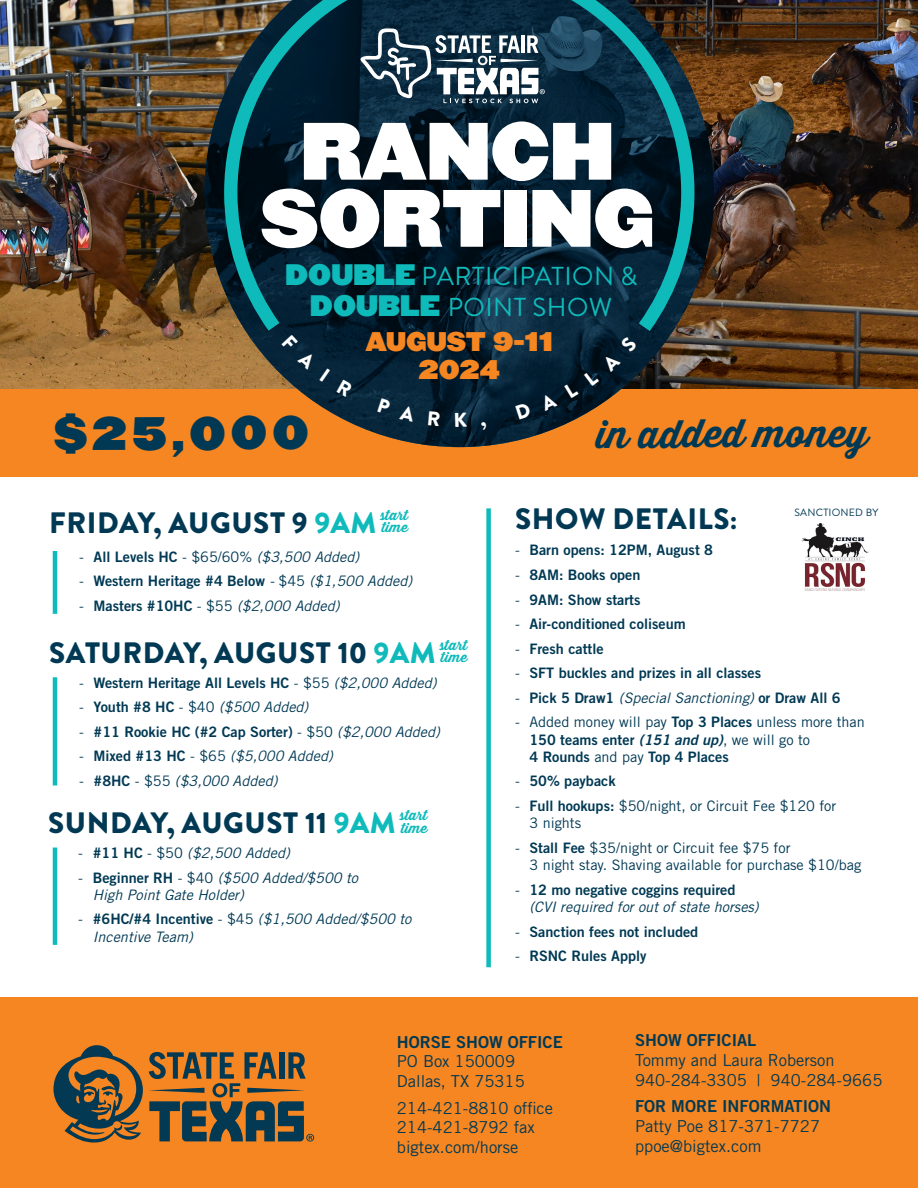
<style>
.page{position:relative;width:918px;height:1188px;background:#fff}
.page>*{position:absolute;margin:0;border:0;box-sizing:border-box;transform-origin:0 0}
.t1{font:70.95px/67.1px "Champion Heviweight";color:#fff;text-align:center}
.t2{font:40.95px "Champion Heviweight";color:#013954}
.t3{font:700 38.55px "Thirsty Script";color:#013954}
.t4{font:900 29.55px "Brandon Grotesque";letter-spacing:.02em;color:#013954}
.t5{font:25.95px/30.6px "Brandon Grotesque";letter-spacing:.02em;color:#0fbaba;text-align:center}
.t6{font:23.55px "Champion Heviweight";color:#f58621}
.t7{font:16.5px "Trade Gothic LT Std";color:#033953}
.Paragraph_Style_1{font:16.5px "Trade Gothic LT Std";color:#013954}
.Paragraph_Style_1-2{font:16.5px "Trade Gothic LT Std Bd 2";color:#013954}
.t8{font:16.5px "Trade Gothic LT Std Bd 2";color:#033953}
.t9{font:14.4px "Trade Gothic LT Std Bd 2";color:#013954}
.t10{font:italic 14.4px/17.4px "Trade Gothic LT Std";color:#013954}
.t11{font:14.4px/17.4px "Trade Gothic LT Std";color:#013954}
.t12{font:700 13.95px/12.5px "Thirsty Script";color:#0fbaba}
.t13{font:10.5px "Brandon Grotesque";letter-spacing:.02em;color:#013954}
.s1{font-family:"Champion Heviweight"}
.s2{color:#0fbaba}
.s3{font-family:"Trade Gothic LT Std"}
.s4{font-family:"Trade Gothic LT Std";font-style:italic}
.s5{font-family:"Trade Gothic LT Std Bd 2"}
.s6{font-family:"Trade Gothic LT Std Bd 2 Obl"}
.s7{font-style:normal}
.s8{font-family:"Trade Gothic LT Std Bd 2";font-style:normal}
</style>
<div class="page">
<img style="left:714px;top:0;width:204px;height:389px">
<img style="left:0;top:0;width:205px;height:389px">
<div style="left:0;top:389px;width:918px;height:87px;background:#f58621"></div>
<div style="left:0;top:998px;width:918px;height:190px;background:#f58621"></div>
<svg style="left:53px;top:1045px;width:261px;height:98px"></svg>
<img style="left:801px;top:523px;width:67px;height:67px">
<svg style="left:205px;top:0;width:509px;height:447px"></svg>
<svg style="left:217px;top:0;width:484px;height:346px;background:#112f3c"></svg>
<hr style="left:53px;top:551px;width:4px;height:63px;background:#0fbaba">
<div style="left:486px;top:508px;width:5px;height:459px;background:#0fbaba"></div>
<hr style="left:53px;top:677px;width:4px;height:109px;background:#0fbaba">
<hr style="left:53px;top:848px;width:4px;height:97px;background:#0fbaba">
<div style="left:282px;top:335px;width:48px;height:47px;background:#062439"></div>
<svg style="left:337px;top:379px;width:16px;height:18px"></svg>
<svg style="left:377px;top:398px;width:14px;height:17px"></svg>
<svg style="left:399px;top:405px;width:17px;height:17px"></svg>
<svg style="left:428px;top:411px;width:12px;height:15px"></svg>
<svg style="left:455px;top:413px;width:12px;height:14px"></svg>
<svg style="left:481px;top:422px;width:6px;height:8px"></svg>
<svg style="left:515px;top:402px;width:16px;height:17px"></svg>
<svg style="left:539px;top:392px;width:19px;height:19px"></svg>
<svg style="left:564px;top:336px;width:73px;height:62px;background:#0d1f2a"></svg>
<p class="t1" style="left:261px;top:119px;width:395px">RANCH<br>SORTING</p>
<p class="t5" style="left:286px;top:261px;width:353px"><span class="s1">DOUBLE</span> PARTICIPATION &amp;<br><span class="s1">DOUBLE</span> POINT SHOW</p>
<p class="t6" style="left:366px;top:323px;width:189px">AUGUST 9-11</p>
<p class="t6" style="left:419px;top:350px;width:83px">2024</p>
<p class="t2" style="left:54px;top:400px;width:256px">$25,000</p>
<p class="t3" style="left:596px;top:405px;width:273px">in added money</p>
<p class="t4" style="left:49px;top:501px;width:329px">FRIDAY, AUGUST 9 <span class="s2">9AM</span></p>
<p class="t12" style="left:380px;top:508px;width:29px">start time</p>
<p class="t4" style="left:515px;top:498px;width:224px">SHOW DETAILS:</p>
<p class="t9" style="left:515px;top:541px;width:200px"><span class="s3">-</span> Barn opens: 12PM, August 8</p>
<p class="t9" style="left:515px;top:566px;width:127px"><span class="s3">-</span> 8AM: Books open</p>
<p class="t9" style="left:515px;top:590px;width:127px"><span class="s3">-</span> 9AM: Show starts</p>
<p class="t9" style="left:515px;top:615px;width:172px"><span class="s3">-</span> Air-conditioned coliseum</p>
<p class="t9" style="left:515px;top:640px;width:90px"><span class="s3">-</span> Fresh cattle</p>
<p class="t9" style="left:515px;top:664px;width:248px"><span class="s3">-</span> SFT buckles and prizes in all classes</p>
<p class="t9" style="left:515px;top:689px;width:327px"><span class="s3">-</span> Pick 5 Draw1 <span class="s4">(Special Sanctioning)</span> or Draw All 6</p>
<p class="t11" style="left:529px;top:713px;width:337px;text-indent:-14px">- Added money will pay <span class="s5">Top 3 Places</span> unless more than<br><span class="s5">150 teams enter</span> <span class="s6">(151 and up)</span>, we will go to<br><span class="s5">4 Rounds</span> and pay <span class="s5">Top 4 Places</span></p>
<p class="t9" style="left:515px;top:772px;width:102px"><span class="s3">-</span> 50% payback</p>
<p class="t11" style="left:529px;top:797px;width:308px;text-indent:-14px">- <span class="s5">Full hookups:</span> $50/night, or Circuit Fee $120 for<br>3 nights</p>
<p class="t11" style="left:529px;top:839px;width:333px;text-indent:-14px">- <span class="s5">Stall Fee</span> $35/night or Circuit fee $75 for<br>3 night stay. Shaving available for purchase $10/bag</p>
<p class="t10" style="left:529px;top:881px;width:231px;text-indent:-14px"><span class="s7">-</span> <span class="s8">12 mo negative coggins required </span>(CVI required for out of state horses)</p>
<p class="t9" style="left:515px;top:923px;width:185px"><span class="s3">-</span> Sanction fees not included</p>
<p class="t9" style="left:515px;top:947px;width:133px"><span class="s3">-</span> RSNC Rules Apply</p>
<p class="t13" style="left:794px;top:505px;width:85px">SANCTIONED BY</p>
<p class="t10" style="left:79px;top:548px;width:282px"><span class="s7">-</span> <span class="s8">All Levels HC</span> <span class="s7">- $65/60%</span> ($3,500 Added)</p>
<p class="t9" style="left:79px;top:572px;width:335px"><span class="s3">-</span> Western Heritage #4 Below <span class="s4">-</span> <span class="s3">$45</span> <span class="s4">($1,500 Added)</span></p>
<p class="t10" style="left:79px;top:597px;width:262px"><span class="s7">-</span> <span class="s8">Masters #10HC</span> <span class="s7">- $55</span> ($2,000 Added)</p>
<p class="t4" style="left:49px;top:632px;width:388px">SATURDAY, AUGUST 10 <span class="s2">9AM</span></p>
<p class="t12" style="left:439px;top:639px;width:29px">start time</p>
<p class="t9" style="left:79px;top:674px;width:359px"><span class="s3">-</span> Western Heritage All Levels HC <span class="s3">- $55</span> <span class="s4">($2,000 Added)</span></p>
<p class="t10" style="left:79px;top:699px;width:231px"><span class="s7">-</span> <span class="s8">Youth #8 HC</span> <span class="s7">- $40</span> ($500 Added)</p>
<p class="t9" style="left:79px;top:723px;width:362px"><span class="s3">-</span> #11 Rookie HC (#2 Cap Sorter) <span class="s3">- $50</span> <span class="s4">($2,000 Added)</span></p>
<p class="t10" style="left:79px;top:748px;width:255px"><span class="s7">-</span> <span class="s8">Mixed #13 HC</span> <span class="s7">- $65</span> ($5,000 Added)</p>
<p class="t10" style="left:79px;top:772px;width:200px"><span class="s7">-</span> <span class="s8">#8HC</span> <span class="s7">- $55</span> ($3,000 Added)</p>
<p class="t4" style="left:48px;top:802px;width:349px">SUNDAY, AUGUST 11 <span class="s2">9AM</span></p>
<p class="t12" style="left:400px;top:809px;width:29px">start time</p>
<p class="t10" style="left:78px;top:844px;width:213px"><span class="s7">-</span> <span class="s8">#11 HC</span> <span class="s7">- $50</span> ($2,500 Added)</p>
<p class="t10" style="left:93px;top:869px;width:267px;text-indent:-14px"><span class="s7">-</span> <span class="s8">Beginner RH</span> <span class="s7">- $40</span> ($500 Added/$500 to<br>High Point Gate Holder)</p>
<p class="t10" style="left:93px;top:911px;width:320px;text-indent:-14px"><span class="s7">-</span> <span class="s8">#6HC/#4 Incentive</span> <span class="s7">- $45</span> ($1,500 Added/$500 to<br>Incentive Team)</p>
<p class="Paragraph_Style_1-2" style="left:397px;top:1031px;width:167px">HORSE SHOW OFFICE</p>
<p class="Paragraph_Style_1" style="left:397px;top:1052px;width:120px">PO Box 150009</p>
<p class="Paragraph_Style_1" style="left:397px;top:1071px;width:129px">Dallas, TX 75315</p>
<p class="Paragraph_Style_1" style="left:397px;top:1098px;width:158px">214-421-8810 office</p>
<p class="Paragraph_Style_1" style="left:397px;top:1118px;width:139px">214-421-8792 fax</p>
<p class="Paragraph_Style_1" style="left:397px;top:1137px;width:123px">bigtex.com/horse</p>
<p class="Paragraph_Style_1-2" style="left:635px;top:1030px;width:123px">SHOW OFFICIAL</p>
<p class="t7" style="left:635px;top:1050px;width:201px">Tommy and Laura Roberson</p>
<p class="t7" style="left:635px;top:1070px;width:249px">940-284-3305 | 940-284-9665</p>
<p class="t8" style="left:635px;top:1096px;width:198px">FOR MORE INFORMATION</p>
<p class="t7" style="left:635px;top:1116px;width:187px">Patty Poe 817-371-7727</p>
<p class="t7" style="left:635px;top:1136px;width:128px">ppoe@bigtex.com</p>
</div>
